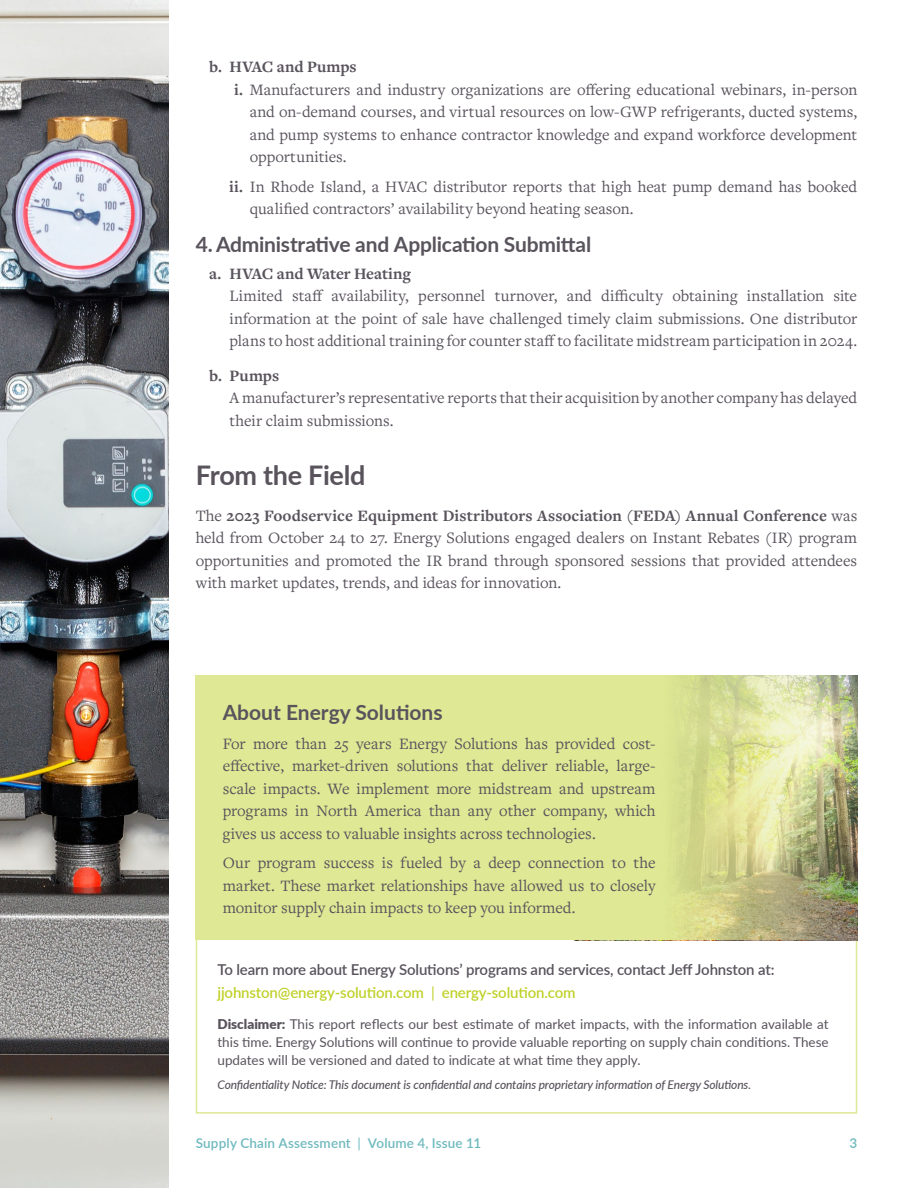
<style>
.page{position:relative;width:918px;height:1188px;background:#fff}
.page>*{position:absolute;margin:0;border:0;box-sizing:border-box;transform-origin:0 0}
.t1{font:700 27px "Lato";letter-spacing:-.01em;color:#59535c}
.t2{font:700 21px "Lato";letter-spacing:-.01em;color:#59535c}
.t3{font:16.5px/22.5px "Freight Text Pro";color:#59535c;text-align:justify}
.t4{font:700 16.5px "Freight Text Pro";letter-spacing:-.005em;color:#59535c}
.t5{font:600 15px/22.5px "Lato";letter-spacing:-.01em;color:#59535c}
.t6{font:13.5px/18px "Lato";color:#59535c;text-align:justify}
.t7{font:600 13.5px "Lato";letter-spacing:.01em;color:#6eb9be}
.t8{font:italic 500 12px "Lato";letter-spacing:-.01em;color:#59535c}
.s1{font-weight:700}
.s2{color:#bfd129}
.s3{font-weight:400;color:#bfd129}
.s4{font-weight:900}
.s5{font-weight:400}
</style>
<div class="page">
<img style="left:0;top:0;width:169px;height:1188px">
<div style="left:196px;top:939px;width:661px;height:175px;border:2px solid #dfe894"></div>
<svg style="left:196px;top:676px;width:661px;height:264px;background:#d8df92"></svg>
<p class="t4" style="left:209px;top:56px;width:149px">b. HVAC and Pumps</p>
<p class="t3" style="left:234px;top:78px;width:625px"><span class="s1">i.</span> Manufacturers and industry organizations are offering educational webinars, in-person</p>
<p class="t3" style="left:250px;top:100px;width:609px">and on-demand courses, and virtual resources on low-GWP refrigerants, ducted systems,</p>
<p class="t3" style="left:250px;top:123px;width:609px">and pump systems to enhance contractor knowledge and expand workforce development</p>
<p class="t3" style="left:250px;top:145px;width:98px">opportunities.</p>
<p class="t3" style="left:250px;top:174px;width:609px;text-indent:-21px"><span class="s1">ii.</span> In Rhode Island, a HVAC distributor reports that high heat pump demand has booked qualified contractors’ availability beyond heating season.</p>
<p class="t2" style="left:196px;top:228px;width:397px">4. Administrative and Application Submittal</p>
<p class="t4" style="left:209px;top:263px;width:203px">a. HVAC and Water Heating</p>
<p class="t3" style="left:229px;top:284px;width:629px">Limited staff availability, personnel turnover, and difficulty obtaining installation site information at the point of sale have challenged timely claim submissions. One distributor plans to host additional training for counter staff to facilitate midstream participation in 2024.</p>
<p class="t4" style="left:209px;top:364px;width:71px">b. Pumps</p>
<p class="t3" style="left:230px;top:386px;width:629px">A manufacturer’s representative reports that their acquisition by another company has delayed their claim submissions.</p>
<h1 class="t1" style="left:196px;top:455px;width:171px">From the Field</h1>
<p class="t3" style="left:196px;top:504px;width:663px">The <span class="s1">2023 Foodservice Equipment Distributors Association (FEDA) Annual Conference</span> was held from October 24 to 27. Energy Solutions engaged dealers on Instant Rebates (IR) program opportunities and promoted the IR brand through sponsored sessions that provided attendees with market updates, trends, and ideas for innovation.</p>
<p class="t2" style="left:223px;top:697px;width:221px">About Energy Solutions</p>
<p class="t3" style="left:223px;top:732px;width:434px">For more than 25 years Energy Solutions has provided cost&shy;effective, market-driven solutions that deliver reliable, large&shy;scale impacts. We implement more midstream and upstream programs in North America than any other company, which gives us access to valuable insights across technologies.</p>
<p class="t3" style="left:223px;top:851px;width:434px">Our program success is fueled by a deep connection to the market. These market relationships have allowed us to closely monitor supply chain impacts to keep you informed.</p>
<p class="t5" style="left:218px;top:958px;width:559px">To learn more about Energy Solutions’ programs and services, contact Jeff Johnston at: <span class="s2">jjohnston@energy-solution.com</span> <span class="s3">|</span> <span class="s2">energy-solution.com</span></p>
<p class="t6" style="left:217px;top:1015px;width:613px"><span class="s4">Disclaimer:</span> This report reflects our best estimate of market impacts, with the information available at this time. Energy Solutions will continue to provide valuable reporting on supply chain conditions. These updates will be versioned and dated to indicate at what time they apply.</p>
<p class="t8" style="left:218px;top:1076px;width:535px">Confidentiality Notice: This document is confidential and contains proprietary information of Energy Solutions.</p>
<p class="t7" style="left:196px;top:1133px;width:287px">Supply Chain Assessment <span class="s5">|</span> Volume 4, Issue 11</p>
<p class="t7" style="left:849px;top:1133px;width:9px">3</p>
</div>
